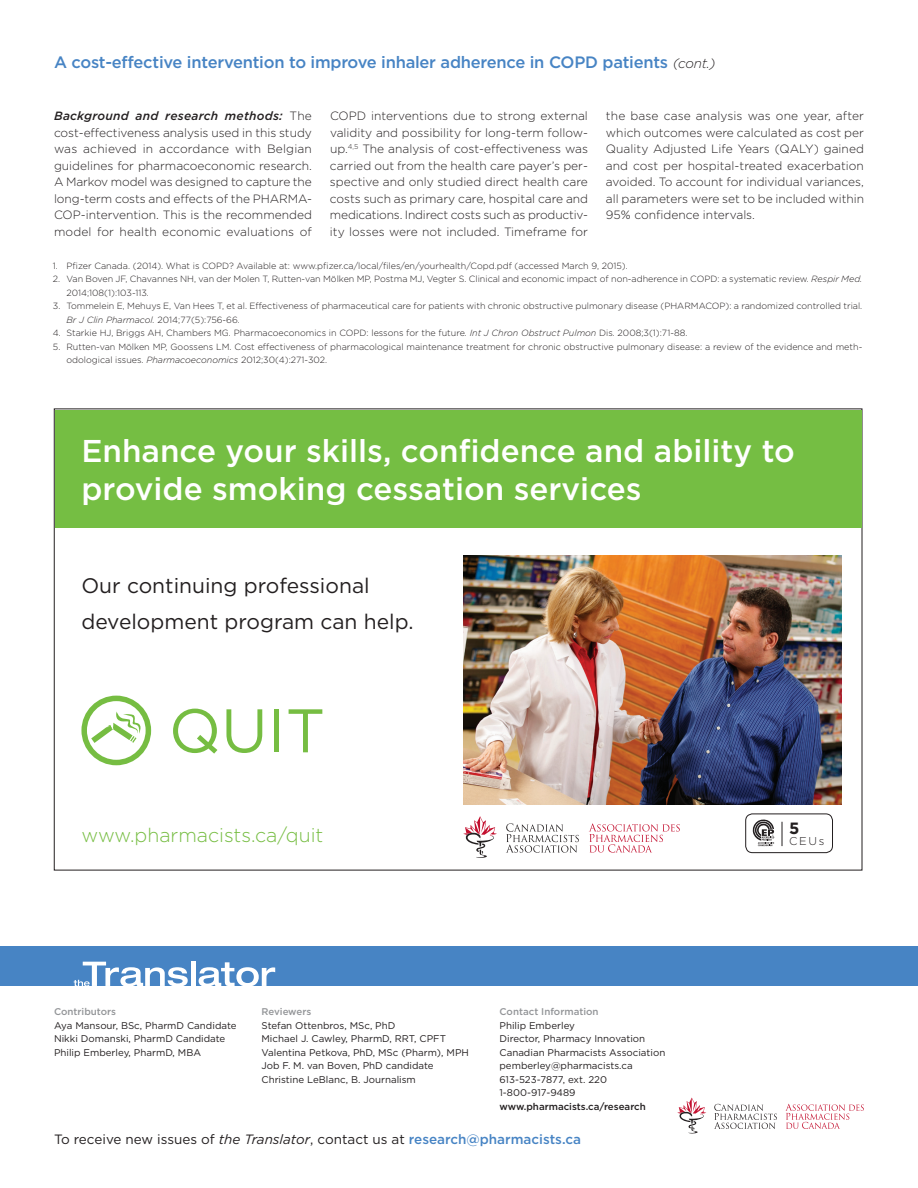
<style>
.page{position:relative;width:918px;height:1188px;background:#fff}
.page>*{position:absolute;margin:0;border:0;box-sizing:border-box;transform-origin:0 0}
.t1{font:61.5px "Gotham";color:#76bd42}
.t2{font:500 31.5px/37.8px "Gotham";color:#fff}
.t3{font:21px/36px "Gotham";color:#231f20}
.t4{font:300 19.5px "Gotham";color:#76bd42}
.t5{font:500 16.5px "Gotham";letter-spacing:-.015em;color:#4784c4}
.t6{font:700 16.35px "Gotham";color:#231f20}
.t7{font:13.5px "Gotham";color:#231f20}
.t8{font:300 12px/16.5px "Gotham";color:#231f20;text-align:justify}
.t9{font:300 11.4px "Gotham";color:#231f20}
.t10{font:9.75px/13.5px "Gotham";color:#231f20}
.t11{font:500 9.75px "Gotham";color:#939598}
.t12{font:500 9.75px "Gotham";color:#231f20}
.t13{font:300 9px/13.5px "Gotham";color:#231f20}
.s1{font-weight:300;font-style:italic;font-size:13.5px;color:#231f20}
.s2{font-weight:500;font-style:italic}
.s3{font-style:italic}
.s4{font-weight:500;color:#4784c4}
</style>
<div class="page">
<svg style="left:677px;top:1098px;width:29px;height:36px"></svg>
<svg style="left:714px;top:1104px;width:63px;height:25px"></svg>
<svg style="left:785px;top:1104px;width:79px;height:25px"></svg>
<div style="left:0;top:946px;width:918px;height:40px;background:#4784c4"></div>
<hr style="left:191px;top:961px;width:4px;height:25px;background:#fff">
<svg style="left:199px;top:962px;width:76px;height:24px"></svg>
<svg style="left:74px;top:962px;width:114px;height:24px"></svg>
<div style="left:55px;top:410px;width:807px;height:117px;background:#75be43"></div>
<svg style="left:463px;top:816px;width:34px;height:42px"></svg>
<svg style="left:506px;top:823px;width:73px;height:30px"></svg>
<svg style="left:589px;top:823px;width:91px;height:30px"></svg>
<svg style="left:81px;top:696px;width:70px;height:69px"></svg>
<img style="left:464px;top:555px;width:378px;height:249px">
<div style="left:745px;top:814px;width:88px;height:39px;border:1px solid #231f20;border-radius:7px"></div>
<svg style="left:782px;top:822px;width:1px;height:24px"></svg>
<svg style="left:753px;top:820px;width:22px;height:26px"></svg>
<h3 class="t5" style="left:54px;top:51px;width:663px">A cost-effective intervention to improve inhaler adherence in COPD patients <span class="s1">(cont.)</span></h3>
<p class="t8" style="left:54px;top:107px;width:259px"><span class="s2">Background and research methods:</span> The cost-effectiveness analysis used in this study was achieved in accordance with Belgian guidelines for pharmacoeconomic research.<br>A Markov model was designed to capture the long-term costs and effects of the PHARMA-COP-intervention. This is the recommended model for health economic evaluations of</p>
<p class="t8" style="left:330px;top:107px;width:260px">COPD interventions due to strong external validity and possibility for long-term follow&shy;up.<sup>4,5</sup> The analysis of cost-effectiveness was carried out from the health care payer’s per&shy;spective and only studied direct health care costs such as primary care, hospital care and medications. Indirect costs such as productiv&shy;ity losses were not included. Timeframe for</p>
<p class="t8" style="left:606px;top:107px;width:260px">the base case analysis was one year, after which outcomes were calculated as cost per Quality Adjusted Life Years (QALY) gained and cost per hospital-treated exacerbation avoided. To account for individual variances, all parameters were set to be included within 95% confidence intervals.</p>
<p class="t13" style="left:53px;top:258px;width:576px">1. Pfizer Canada. (2014). What is COPD? Available at: www.pfizer.ca/local/files/en/yourhealth/Copd.pdf (accessed March 9, 2015).</p>
<p class="t13" style="left:66px;top:272px;width:797px;text-indent:-14px">2. Van Boven JF, Chavannes NH, van der Molen T, Rutten-van Mölken MP, Postma MJ, Vegter S. Clinical and economic impact of non-adherence in COPD: a systematic review. <span class="s3">Respir Med.<br></span>2014;108(1):103-113.</p>
<p class="t13" style="left:66px;top:299px;width:797px;text-indent:-14px">3. Tommelein E, Mehuys E, Van Hees T, et al. Effectiveness of pharmaceutical care for patients with chronic obstructive pulmonary disease (PHARMACOP): a randomized controlled trial.<br><span class="s3">Br J Clin Pharmacol.</span> 2014;77(5):756-66.</p>
<p class="t13" style="left:53px;top:326px;width:636px">4. Starkie HJ, Briggs AH, Chambers MG. Pharmacoeconomics in COPD: lessons for the future. <span class="s3">Int J Chron Obstruct Pulmon</span> Dis. 2008;3(1):71-88.</p>
<p class="t13" style="left:66px;top:339px;width:797px;text-indent:-14px">5. Rutten-van Mölken MP, Goossens LM. Cost effectiveness of pharmacological maintenance treatment for chronic obstructive pulmonary disease: a review of the evidence and meth&shy;odological issues. <span class="s3">Pharmacoeconomics</span> 2012;30(4):271-302.</p>
<h2 class="t2" style="left:81px;top:432px;width:715px">Enhance your skills, confidence and ability to provide smoking cessation services</h2>
<h3 class="t3" style="left:81px;top:567px;width:334px">Our continuing professional development program can help.</h3>
<h1 class="t1" style="left:169px;top:691px;width:158px">QUIT</h1>
<h3 class="t4" style="left:81px;top:823px;width:243px">www.pharmacists.ca/quit</h3>
<p class="t11" style="left:500px;top:1006px;width:101px">Contact Information</p>
<p class="t10" style="left:500px;top:1018px;width:167px">Philip Emberley<br>Director, Pharmacy Innovation<br>Canadian Pharmacists Association pemberley@pharmacists.ca<br>613-523-7877, ext. 220<br>1-800-917-9489</p>
<p class="t12" style="left:500px;top:1100px;width:148px">www.pharmacists.ca/research</p>
<p class="t7" style="left:54px;top:1130px;width:529px">To receive new issues of <span class="s3">the Translator</span>, contact us at <span class="s4">research@pharmacists.ca</span></p>
<p class="t11" style="left:54px;top:1006px;width:64px">Contributors</p>
<p class="t10" style="left:54px;top:1018px;width:184px">Aya Mansour, BSc, PharmD Candidate<br>Nikki Domanski, PharmD Candidate<br>Philip Emberley, PharmD, MBA</p>
<p class="t11" style="left:261px;top:1006px;width:51px">Reviewers</p>
<p class="t10" style="left:261px;top:1018px;width:209px">Stefan Ottenbros, MSc, PhD<br>Michael J. Cawley, PharmD, RRT, CPFT Valentina Petkova, PhD, MSc (Pharm), MPH Job F. M. van Boven, PhD candidate Christine LeBlanc, B. Journalism</p>
<h3 class="t6" style="left:789px;top:817px;width:12px">5</h3>
<p class="t9" style="left:789px;top:834px;width:37px">CEUs</p>
</div>
